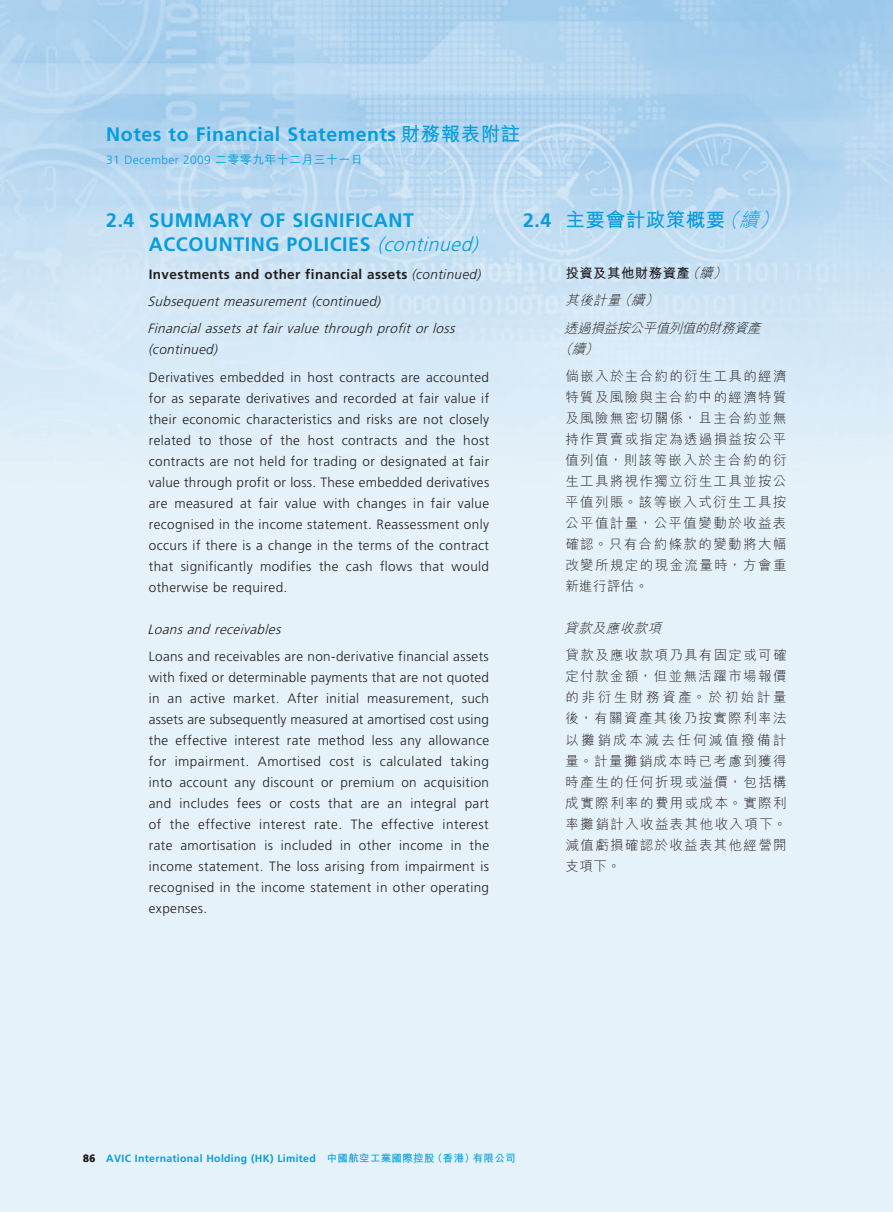
<style>
.page{position:relative;width:893px;height:1212px;background:#fff}
.page>*{position:absolute;margin:0;border:0;box-sizing:border-box;transform-origin:0 0}
.t1{font:700 19.5px/24px "Frutiger LT Std";letter-spacing:.03em;color:#069ddc}
.t2{font:700 19.5px "M Hei HK";letter-spacing:.03em;color:#069ddc}
.t3{font:300 13.5px/21px "Frutiger LT Std";letter-spacing:.03em;color:#231f20;text-align:justify}
.t4{font:300 13.5px/21px "M Hei HK";letter-spacing:.105em;color:#231f20;text-align:justify}
.t5{font:italic 300 13.5px/27.5px "Frutiger LT Std";color:#231f20}
.t6{font:italic 300 13.5px/27.5px "M Hei HK";color:#231f20}
.t7{font:italic 300 13.5px "Frutiger LT Std";letter-spacing:.03em;color:#231f20}
.t8{font:300 12px "Frutiger LT Std";letter-spacing:.03em;color:#069ddc}
.t9{font:700 10.5px "Frutiger LT Std";letter-spacing:.03em;color:#069ddc}
.s1{font-family:"M Hei HK"}
.s2{font-family:"M Hei HK";font-weight:500}
.s3{font-weight:300;font-style:italic}
.s4{font-weight:700;font-style:normal}
.s5{font-style:inherit}
.s6{font-family:"Frutiger LT Std"}
.s7{color:#231f20}
</style>
<div class="page">
<img style="left:0;top:0;width:893px;height:1212px">
<h1 class="t1" style="left:106px;top:122px;width:416px">Notes to Financial Statements <span class="s1">財務報表附註</span></h1>
<p class="t8" style="left:106px;top:153px;width:258px">31 December 2009 <span class="s2">二零零九年十二月三十一日</span></p>
<h1 class="t1" style="left:149px;top:209px;width:336px;text-indent:-43px">2.4 SUMMARY OF SIGNIFICANT<br>ACCOUNTING POLICIES <span class="s3">(continued)</span></h1>
<p class="t5" style="left:147px;top:260px;width:335px"><span class="s4">Investments and other financial assets</span> <span class="s5">(continued)<br></span>Subsequent measurement <span class="s5">(c o n tin u e d)<br></span>Financial assets at fair value through profit or loss</p>
<p class="t7" style="left:149px;top:342px;width:71px">(continued)</p>
<p class="t3" style="left:149px;top:367px;width:342px">Derivatives embedded in host contracts are accounted for as separate derivatives and recorded at fair value if their economic characteristics and risks are not closely related to those of the host contracts and the host contracts are not held for trading or designated at fair value through profit or loss. These embedded derivatives are measured at fair value with changes in fair value recognised in the income statement. Reassessment only occurs if there is a change in the terms of the contract that significantly modifies the cash flows that would otherwise be required.</p>
<p class="t5" style="left:147px;top:616px;width:139px">Loans and receivables</p>
<p class="t3" style="left:149px;top:646px;width:342px">Loans and receivables are non-derivative financial assets with fixed or determinable payments that are not quoted in an active market. After initial measurement, such assets are subsequently measured at amortised cost using the effective interest rate method less any allowance for impairment. Amortised cost is calculated taking into account any discount or premium on acquisition and includes fees or costs that are an integral part of the effective interest rate. The effective interest rate amortisation is included in other income in the income statement. The loss arising from impairment is recognised in the income statement in other operating expenses.</p>
<h1 class="t2" style="left:523px;top:206px;width:264px"><span class="s6">2.4</span> 主要會計政策概要<span class="s3">（續）</span></h1>
<p class="t6" style="left:564px;top:259px;width:203px"><span class="s4">投資及其他財務資產</span>（續）<br>其後計量（續）<br>透過損益按公平值列值的財務資產</p>
<p class="t6" style="left:559px;top:334px;width:45px">（續）</p>
<p class="t4" style="left:565px;top:365px;width:223px">倘嵌入於主合約的衍生工具的經濟特質及風險與主合約中的經濟特質及風險無密切關係，且主合約並無持作買賣或指定為透過損益按公平值列值，則該等嵌入於主合約的衍生工具將視作獨立衍生工具並按公平值列賬。該等嵌入式衍生工具按公平值計量，公平值變動於收益表確認。只有合約條款的變動將大幅改變所規定的現金流量時，方會重新進行評估。</p>
<p class="t6" style="left:564px;top:614px;width:103px">貸款及應收款項</p>
<p class="t4" style="left:565px;top:644px;width:223px">貸款及應收款項乃具有固定或可確定付款金額，但並無活躍市場報價的非衍生財務資產。於初始計量後，有關資產其後乃按實際利率法以攤銷成本減去任何減值撥備計量。計量攤銷成本時已考慮到獲得時產生的任何折現或溢價，包括構成實際利率的費用或成本。實際利率攤銷計入收益表其他收入項下。減值虧損確認於收益表其他經營開支項下。</p>
<p class="t9" style="left:83px;top:1152px;width:434px"><span class="s7">86</span> AVIC International Holding (HK) Limited <span class="s1">中國航空工業國際控股（香港）有限公司</span></p>
</div>
